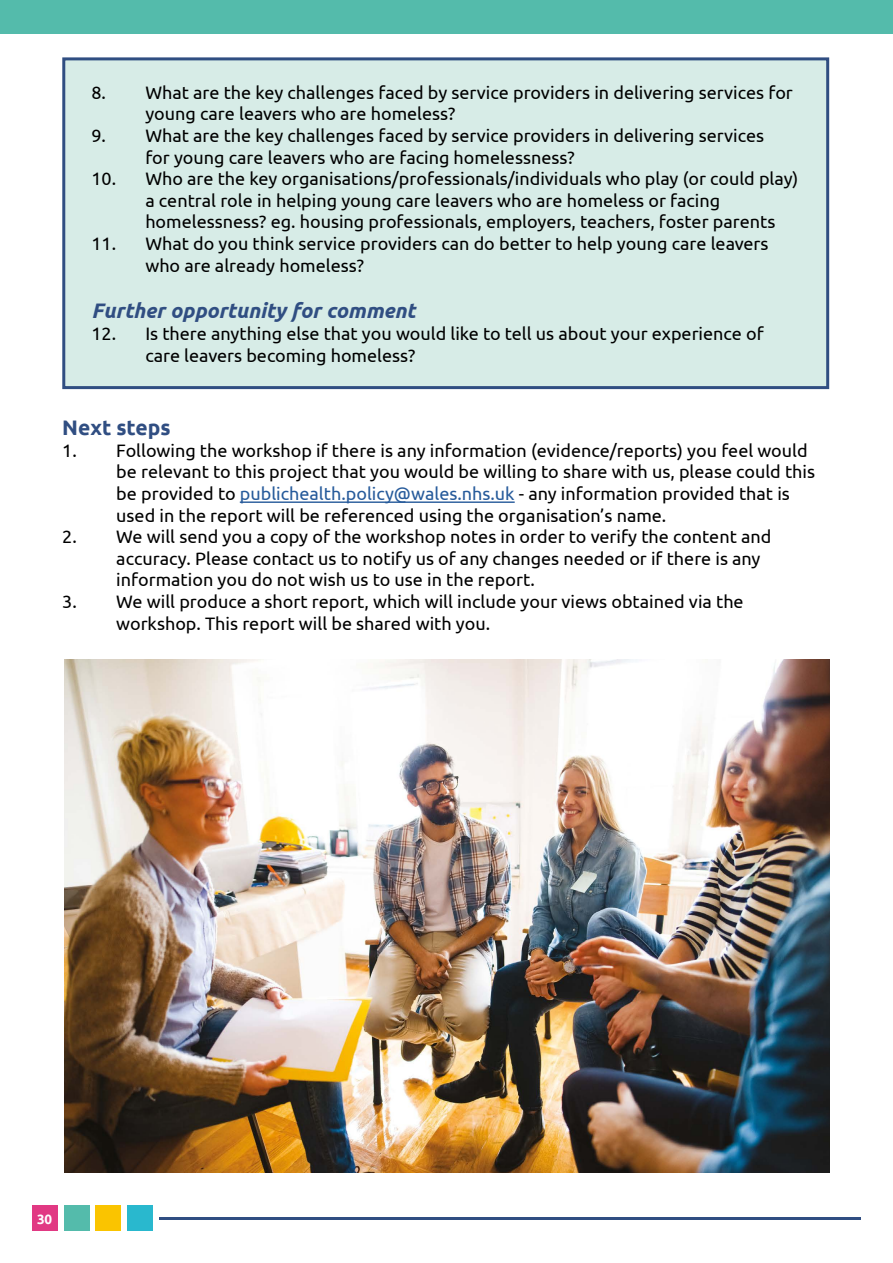
<style>
.page{position:relative;width:893px;height:1263px;background:#fff}
.page>*{position:absolute;margin:0;border:0;box-sizing:border-box;transform-origin:0 0}
.t1{font:italic 700 21px "Ubuntu";color:#304e82}
.t2{font:700 21px "Ubuntu";color:#304e82}
.t3{font:18px/21.6px "Ubuntu";color:#000}
.t4{font:700 13.5px "Ubuntu";color:#fff}
.s1{color:#275b9b}
</style>
<div class="page">
<div style="left:64px;top:1205px;width:25px;height:26px;background:#54bbab"></div>
<div style="left:32px;top:1205px;width:25px;height:26px;background:#e13983"></div>
<div style="left:96px;top:1205px;width:25px;height:26px;background:#fac400"></div>
<div style="left:128px;top:1205px;width:25px;height:26px;background:#29b8ce"></div>
<hr style="left:159px;top:1217px;width:702px;height:2px;background:#304e82">
<div style="left:0;top:0;width:893px;height:34px;background:#54bbab"></div>
<div style="left:62px;top:57px;width:767px;height:332px;background:#d7ece7;border:3px solid #304e82"></div>
<hr style="left:240px;top:501px;width:275px;height:2px;background:#275b9b">
<img style="left:64px;top:659px;width:766px;height:514px">
<p class="t3" style="left:145px;top:81px;width:649px;text-indent:-54px">8. What are the key challenges faced by service providers in delivering services for young care leavers who are homeless?</p>
<p class="t3" style="left:145px;top:124px;width:620px;text-indent:-54px">9. What are the key challenges faced by service providers in delivering services for young care leavers who are facing homelessness?</p>
<p class="t3" style="left:145px;top:167px;width:655px;text-indent:-54px">10. Who are the key organisations/professionals/individuals who play (or could play) a central role in helping young care leavers who are homeless or facing homelessness? eg. housing professionals, employers, teachers, foster parents</p>
<p class="t3" style="left:145px;top:232px;width:625px;text-indent:-54px">11. What do you think service providers can do better to help young care leavers who are already homeless?</p>
<p class="t1" style="left:91px;top:298px;width:325px">Further opportunity for comment</p>
<p class="t3" style="left:145px;top:322px;width:620px;text-indent:-54px">12. Is there anything else that you would like to tell us about your experience of care leavers becoming homeless?</p>
<p class="t2" style="left:62px;top:415px;width:110px">Next steps</p>
<p class="t3" style="left:116px;top:439px;width:700px;text-indent:-54px">1. Following the workshop if there is any information (evidence/reports) you feel would be relevant to this project that you would be willing to share with us, please could this be provided to <span class="s1">publichealth.policy@wales.nhs.uk</span> - any information provided that is used in the report will be referenced using the organisation’s name.</p>
<p class="t3" style="left:116px;top:525px;width:657px;text-indent:-54px">2. We will send you a copy of the workshop notes in order to verify the content and accuracy. Please contact us to notify us of any changes needed or if there is any information you do not wish us to use in the report.</p>
<p class="t3" style="left:116px;top:590px;width:629px;text-indent:-54px">3. We will produce a short report, which will include your views obtained via the workshop. This report will be shared with you.</p>
<p class="t4" style="left:37px;top:1210px;width:17px">30</p>
</div>
